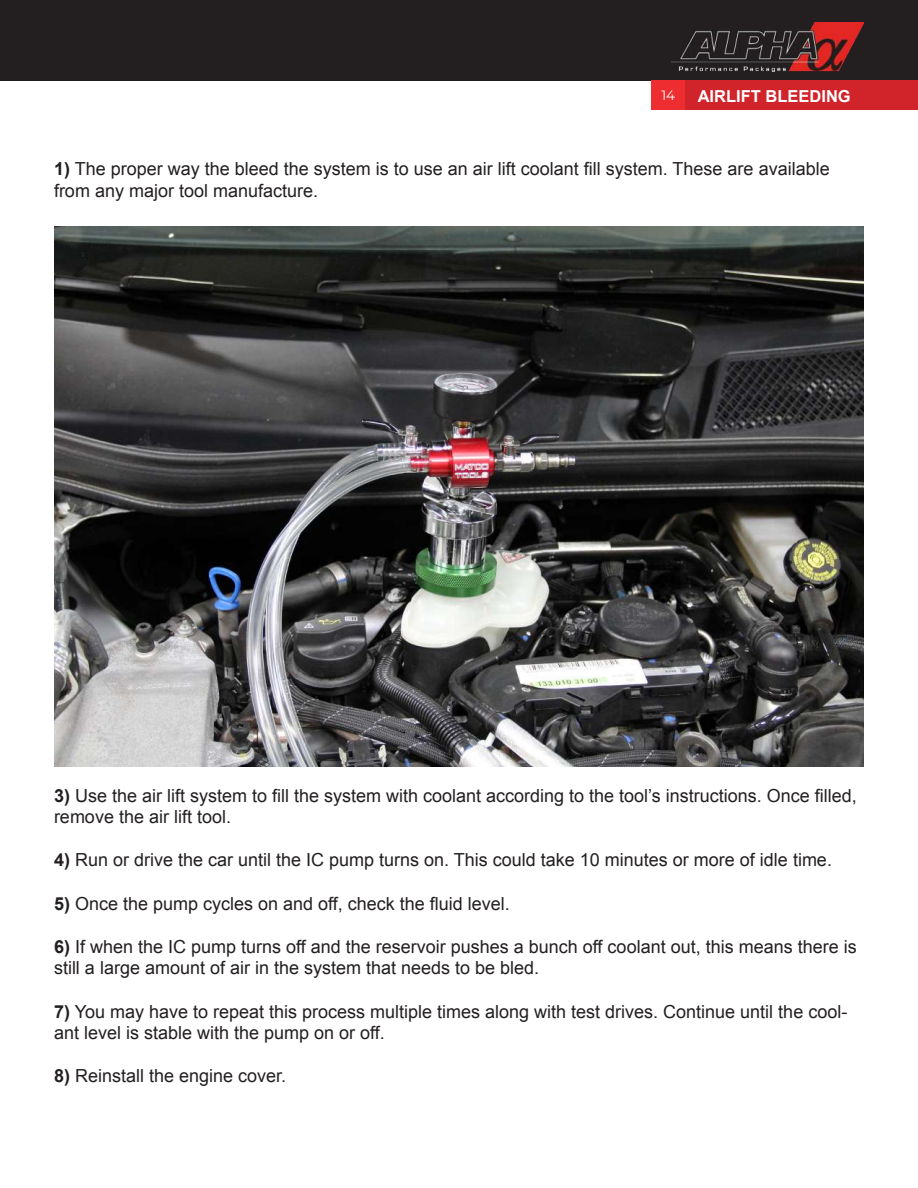
<style>
.page{position:relative;width:918px;height:1188px;background:#fff}
.page>*{position:absolute;margin:0;border:0;box-sizing:border-box;transform-origin:0 0}
.t1{font:18px/21.6px "Arial";color:#231f20}
.t2{font:700 16.5px "Arial";color:#fff}
.t3{font:13.5px "Montserrat";color:#fff}
.s1{font-weight:700}
</style>
<div class="page">
<div style="left:0;top:0;width:918px;height:80px;background:#231f20"></div>
<div style="left:652px;top:80px;width:266px;height:30px;background:#d1232a"></div>
<div style="left:651px;top:80px;width:34px;height:30px;background:#ee2d30"></div>
<img style="left:672px;top:23px;width:192px;height:49px">
<img style="left:54px;top:227px;width:810px;height:540px">
<p class="t3" style="left:661px;top:86px;width:15px">14</p>
<p class="t2" style="left:698px;top:85px;width:155px">AIRLIFT BLEEDING</p>
<p class="t1" style="left:54px;top:158px;width:777px"><span class="s1">1)</span> The proper way the bleed the system is to use an air lift coolant fill system. These are available from any major tool manufacture.</p>
<p class="t1" style="left:54px;top:785px;width:805px"><span class="s1">3)</span> Use the air lift system to fill the system with coolant according to the tool’s instructions. Once filled, remove the air lift tool.</p>
<p class="t1" style="left:54px;top:849px;width:780px"><span class="s1">4)</span> Run or drive the car until the IC pump turns on. This could take 10 minutes or more of idle time.</p>
<p class="t1" style="left:54px;top:893px;width:457px"><span class="s1">5)</span> Once the pump cycles on and off, check the fluid level.</p>
<p class="t1" style="left:54px;top:936px;width:804px"><span class="s1">6)</span> If when the IC pump turns off and the reservoir pushes a bunch off coolant out, this means there is still a large amount of air in the system that needs to be bled.</p>
<p class="t1" style="left:54px;top:1001px;width:795px"><span class="s1">7)</span> You may have to repeat this process multiple times along with test drives. Continue until the cool&shy;ant level is stable with the pump on or off.</p>
<p class="t1" style="left:54px;top:1065px;width:234px"><span class="s1">8)</span> Reinstall the engine cover.</p>
</div>
